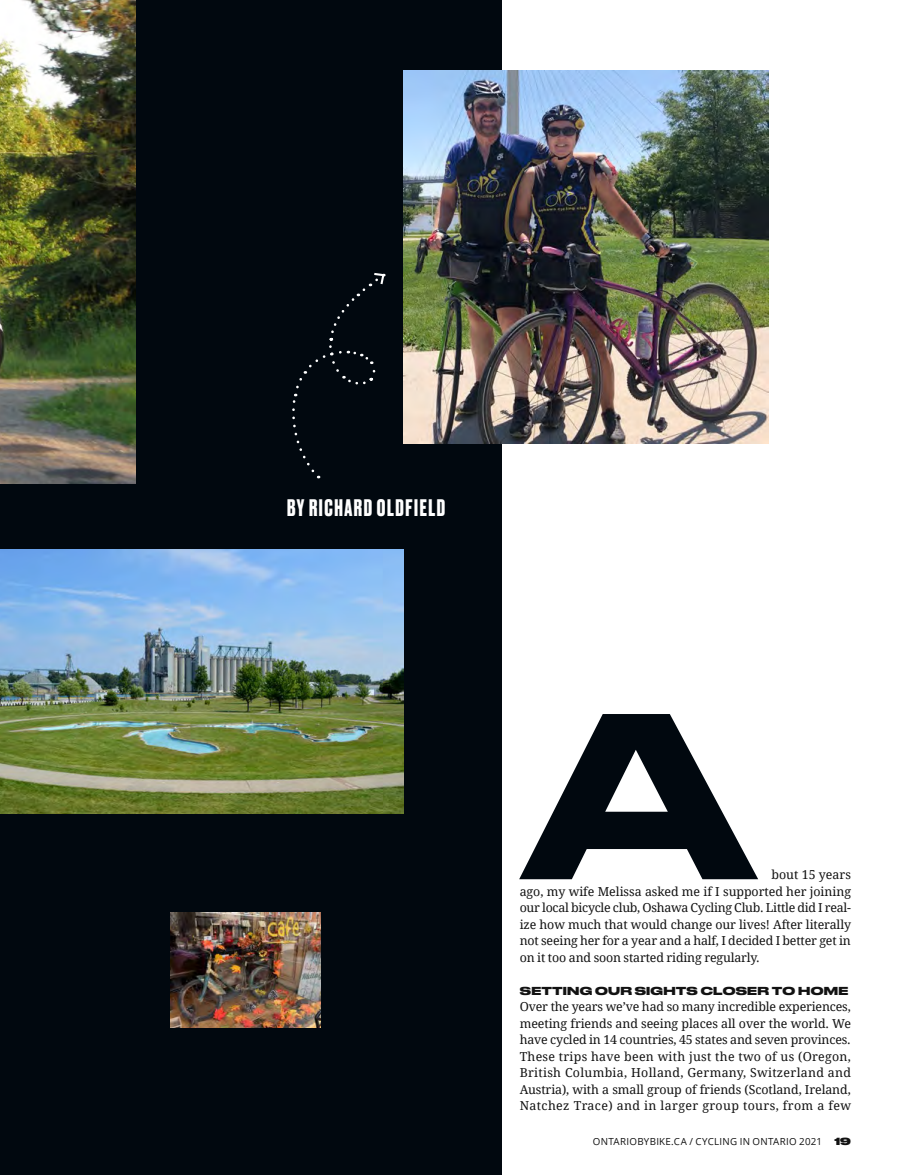
<style>
.page{position:relative;width:905px;height:1175px;background:#fff}
.page>*{position:absolute;margin:0;border:0;box-sizing:border-box;transform-origin:0 0}
.t1{font:500 expanded 222px "Druk";color:#01080f}
.t2{font:700 22.5px "Druk";letter-spacing:.07em;color:#fff}
.t3{font:12.3px/16.5px "Droid Serif";letter-spacing:-.01em;color:#121212;text-align:justify}
.t4{font:700 10.8px "Druk Wide";letter-spacing:.02em;color:#121212}
.t5{font:9.75px "Open Sans";letter-spacing:.025em;color:#121212}
.t6{font:800 9.75px "Druk Wide";color:#121212}
</style>
<div class="page">
<div style="left:0;top:0;width:501px;height:1174px;background:#01080f"></div>
<img style="left:0;top:0;width:136px;height:483px">
<img style="left:403px;top:70px;width:365px;height:374px">
<img style="left:170px;top:912px;width:150px;height:115px">
<img style="left:0;top:549px;width:403px;height:264px">
<svg style="left:292px;top:273px;width:94px;height:205px"></svg>
<h2 class="t2" style="left:287px;top:493px;width:160px">BY RICHARD OLDFIELD</h2>
<h1 class="t1" style="left:522px;top:613px;width:233px">A</h1>
<p class="t3" style="left:519px;top:866px;width:333px;text-indent:252px">bout 15 years ago, my wife Melissa asked me if I supported her joining our local bicycle club, Oshawa Cycling Club. Little did I real&shy;ize how much that would change our lives! After literally not seeing her for a year and a half, I decided I better get in on it too and soon started riding regularly.</p>
<p class="t4" style="left:520px;top:982px;width:330px">SETTING OUR SIGHTS CLOSER TO HOME</p>
<p class="t3" style="left:519px;top:998px;width:333px">Over the years we’ve had so many incredible experiences, meeting friends and seeing places all over the world. We have cycled in 14 countries, 45 states and seven provinces.<br>These trips have been with just the two of us (Oregon, British Columbia, Holland, Germany, Switzerland and Austria), with a small group of friends (Scotland, Ireland, Natchez Trace) and in larger group tours, from a few</p>
<p class="t5" style="left:593px;top:1134px;width:230px">ONTARIOBYBIKE.CA / CYCLING IN ONTARIO 2021</p>
<p class="t6" style="left:834px;top:1133px;width:18px">19</p>
</div>
